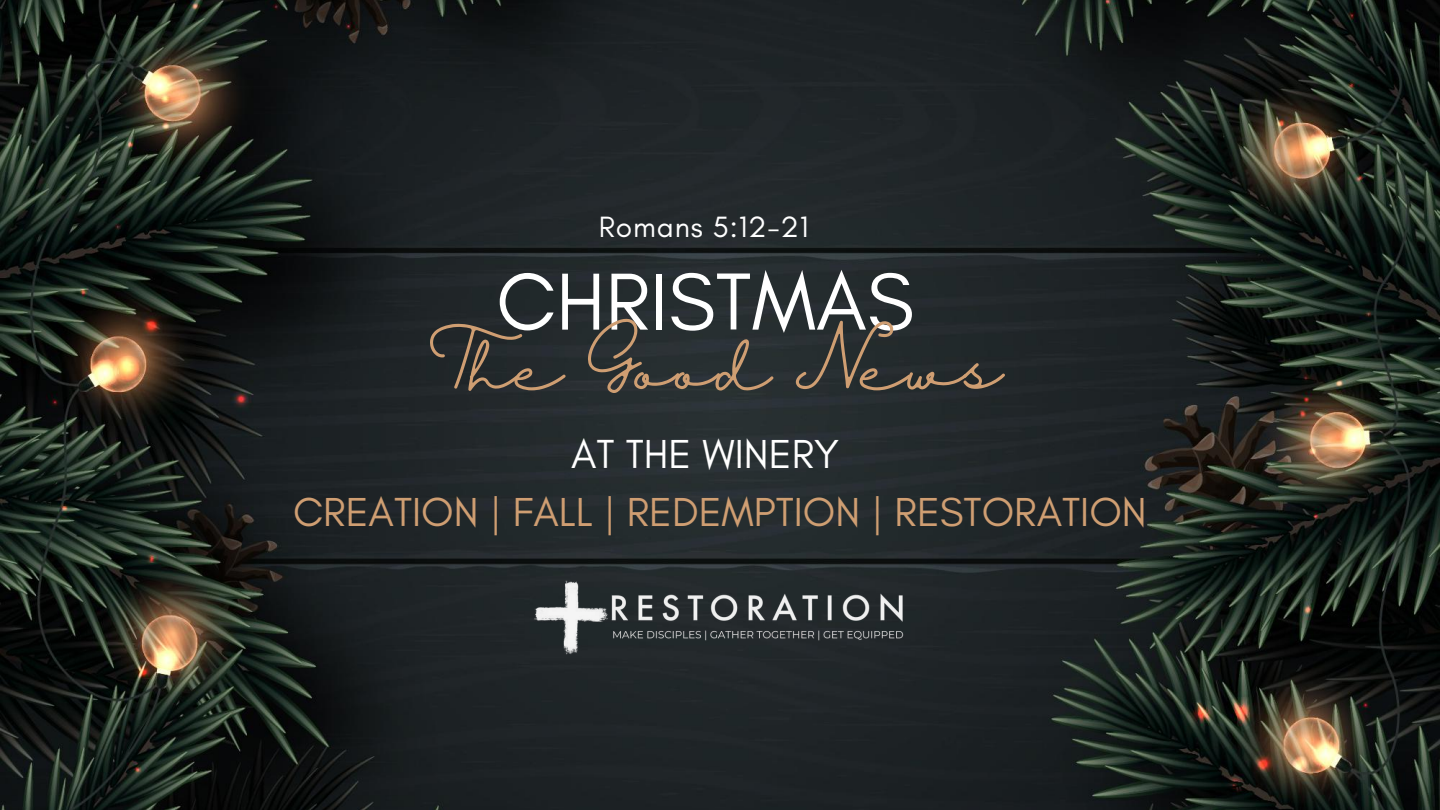
<style>
.page{position:relative;width:1440px;height:810px;background:#fff}
.page>*{position:absolute;margin:0;border:0;box-sizing:border-box;transform-origin:0 0}
.t1{font:82.3px "Glacial Indifference";color:#fff}
.t2{font:58.7px "Halimun";color:#cf9e72}
.t3{font:41.2px "Glacial Indifference";color:#cf9e72}
.t4{font:41.2px "Glacial Indifference";color:#fff}
.t5{font:29.9px "Glacial Indifference";letter-spacing:.03em;color:#fff}
</style>
<div class="page">
<img style="left:0;top:0;width:1440px;height:810px">
<img style="left:526px;top:569px;width:388px;height:97px">
<p class="t5" style="left:599px;top:208px;width:211px">Romans 5:12-21</p>
<h1 class="t1" style="left:496px;top:251px;width:420px">CHRISTMAS</h1>
<h2 class="t2" style="left:443px;top:336px;width:561px">The Good News</h2>
<p class="t4" style="left:571px;top:429px;width:269px">AT THE WINERY</p>
<p class="t3" style="left:293px;top:487px;width:855px">CREATION | FALL | REDEMPTION | RESTORATION</p>
</div>
